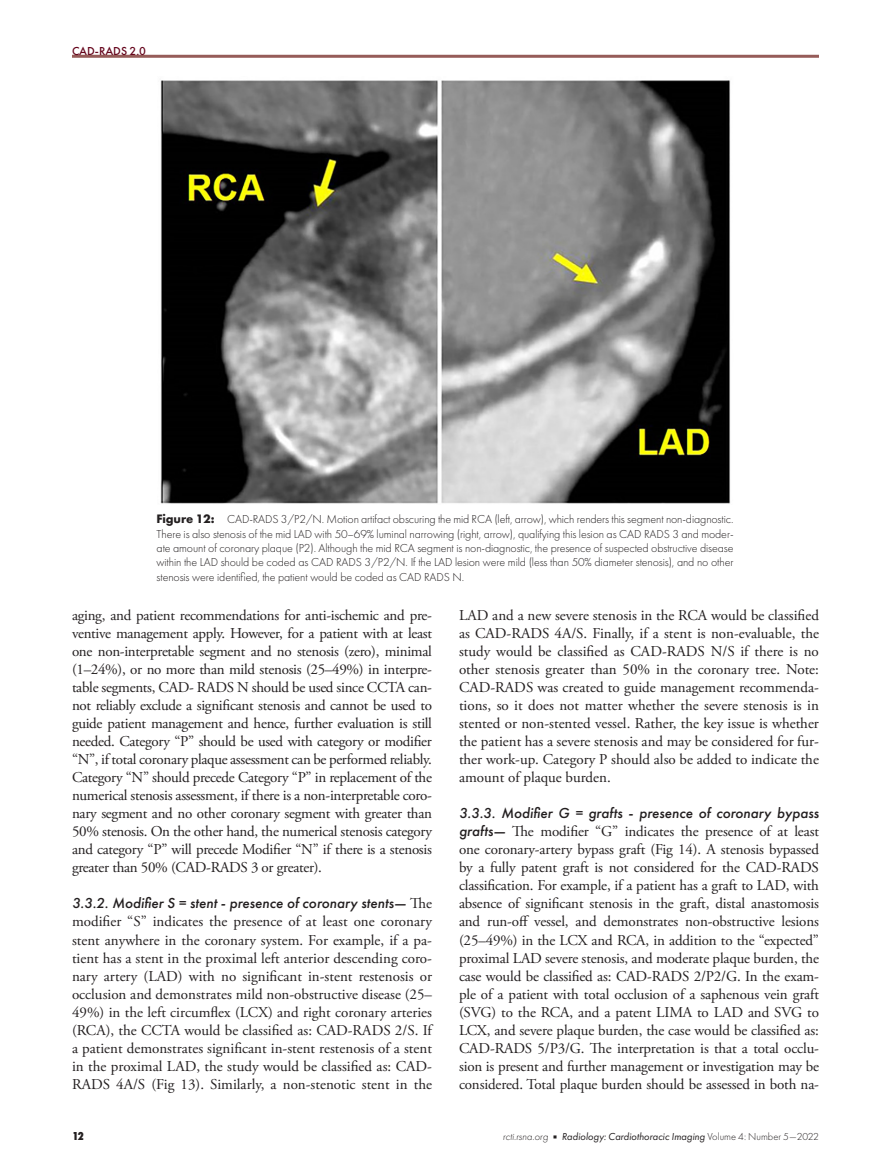
<style>
.page{position:relative;width:891px;height:1175px;background:#fff}
.page>*{position:absolute;margin:0;border:0;box-sizing:border-box;transform-origin:0 0}
.t1{font:15px/18px "Adobe Garamond Pro";letter-spacing:-.01em;color:#231f20;text-align:justify}
.t2{font:italic 500 15px "Futura PT";color:#231f20}
.t3{font:300 12px/14.4px "Futura PT";letter-spacing:-.01em;color:#231f20;text-align:justify}
.t4{font:500 12px "Futura PT";color:#65051c}
.t5{font:800 12px "Futura PT Cond";color:#231f20}
.t6{font:italic 10.5px "Futura PT";color:#231f20}
.s1{font-weight:700;font-size:12.75px}
.s2{font-family:"Adobe Garamond Pro";font-weight:400;font-style:normal}
.s3{font-family:"Futura PT";font-weight:500;font-style:italic}
.s4{font-weight:300}
.s5{font-family:"Universal Newswith Comm Pi";font-style:normal;font-size:6px}
.s6{font-weight:300;font-style:normal}
</style>
<div class="page">
<hr style="left:72px;top:55px;width:747px;height:3px;background:#965c59">
<img style="left:160px;top:80px;width:571px;height:424px">
<p class="t4" style="left:72px;top:43px;width:76px">CAD-RADS 2.0</p>
<p class="t3" style="left:157px;top:512px;width:579px"><span class="s1">Figure 12:</span> CAD-RADS 3/P2/N. Motion artifact obscuring the mid RCA (left, arrow), which renders this segment non-diagnostic.<br>There is also stenosis of the mid LAD with 50–69% luminal narrowing (right, arrow), qualifying this lesion as CAD RADS 3 and moder&shy;ate amount of coronary plaque (P2). Although the mid RCA segment is non-diagnostic, the presence of suspected obstructive disease within the LAD should be coded as CAD RADS 3/P2/N. If the LAD lesion were mild (less than 50% diameter stenosis), and no other stenosis were identified, the patient would be coded as CAD RADS N.</p>
<p class="t1" style="left:72px;top:607px;width:362px">aging, and patient recommendations for anti-ischemic and pre&shy;ventive management apply. However, for a patient with at least one non-interpretable segment and no stenosis (zero), minimal (1–24%), or no more than mild stenosis (25–49%) in interpre&shy;table segments, CAD- RADS N should be used since CCTA can&shy;not reliably exclude a significant stenosis and cannot be used to guide patient management and hence, further evaluation is still needed. Category “P” should be used with category or modifier “N”, if total coronary plaque assessment can be performed reliably.<br>Category “N” should precede Category “P” in replacement of the numerical stenosis assessment, if there is a non-interpretable coro&shy;nary segment and no other coronary segment with greater than 50% stenosis. On the other hand, the numerical stenosis category and category “P” will precede Modifier “N” if there is a stenosis greater than 50% (CAD-RADS 3 or greater).</p>
<p class="t2" style="left:72px;top:894px;width:362px">3.3.2. Modifier S = stent - presence of coronary stents— <span class="s2">The</span></p>
<p class="t1" style="left:72px;top:913px;width:362px">modifier “S” indicates the presence of at least one coronary stent anywhere in the coronary system. For example, if a pa&shy;tient has a stent in the proximal left anterior descending coro&shy;nary artery (LAD) with no significant in-stent restenosis or occlusion and demonstrates mild non-obstructive disease (25– 49%) in the left circumflex (LCX) and right coronary arteries (RCA), the CCTA would be classified as: CAD-RADS 2/S. If a patient demonstrates significant in-stent restenosis of a stent in the proximal LAD, the study would be classified as: CAD-RADS 4A/S (Fig 13). Similarly, a non-stenotic stent in the</p>
<p class="t1" style="left:459px;top:607px;width:362px">LAD and a new severe stenosis in the RCA would be classified as CAD-RADS 4A/S. Finally, if a stent is non-evaluable, the study would be classified as CAD-RADS N/S if there is no other stenosis greater than 50% in the coronary tree. Note:<br>CAD-RADS was created to guide management recommenda&shy;tions, so it does not matter whether the severe stenosis is in stented or non-stented vessel. Rather, the key issue is whether the patient has a severe stenosis and may be considered for fur&shy;ther work-up. Category P should also be added to indicate the amount of plaque burden.</p>
<p class="t2" style="left:459px;top:804px;width:361px">3.3.3. Modifier G = grafts - presence of coronary bypass</p>
<p class="t1" style="left:459px;top:823px;width:362px"><span class="s3">grafts—</span> The modifier “G” indicates the presence of at least one coronary-artery bypass graft (Fig 14). A stenosis bypassed by a fully patent graft is not considered for the CAD-RADS classification. For example, if a patient has a graft to LAD, with absence of significant stenosis in the graft, distal anastomosis and run-off vessel, and demonstrates non-obstructive lesions (25–49%) in the LCX and RCA, in addition to the “expected” proximal LAD severe stenosis, and moderate plaque burden, the case would be classified as: CAD-RADS 2/P2/G. In the exam&shy;ple of a patient with total occlusion of a saphenous vein graft (SVG) to the RCA, and a patent LIMA to LAD and SVG to LCX, and severe plaque burden, the case would be classified as:<br>CAD-RADS 5/P3/G. The interpretation is that a total occlu&shy;sion is present and further management or investigation may be considered. Total plaque burden should be assessed in both na-</p>
<p class="t5" style="left:72px;top:1128px;width:13px">12</p>
<p class="t6" style="left:503px;top:1130px;width:318px"><span class="s4">rcti.rsna.org</span> <span class="s5">n</span> Radiology: Cardiothoracic Imaging <span class="s6">Volume 4: Number 5—2022</span></p>
</div>
